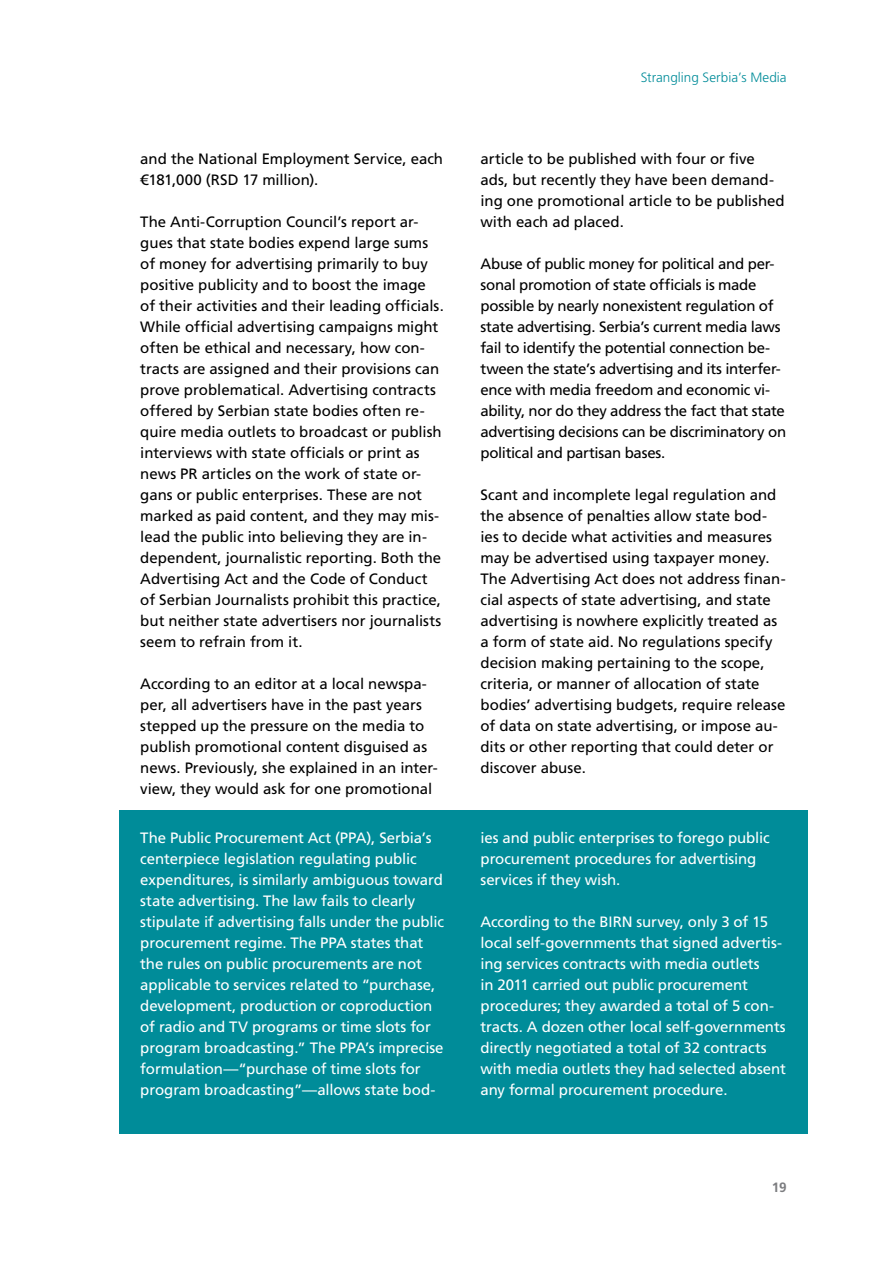
<style>
.page{position:relative;width:893px;height:1263px;background:#fff}
.page>*{position:absolute;margin:0;border:0;box-sizing:border-box;transform-origin:0 0}
.t1{font:15px/21px "Frutiger LT Std";letter-spacing:-.005em;color:#000}
.t2{font:15px/21px "Frutiger LT Std";letter-spacing:-.005em;color:#fff}
.t3{font:300 13.5px "Frutiger LT Std";color:#008c99}
.t4{font:700 13.5px "Frutiger LT Std";color:#7c7d80}
</style>
<div class="page">
<div style="left:120px;top:810px;width:688px;height:323px;background:#008c99"></div>
<p class="t1" style="left:140px;top:149px;width:304px">and the National Employment Service, each €181,000 (RSD 17 million).</p>
<p class="t1" style="left:140px;top:212px;width:305px">The Anti-Corruption Council’s report ar&shy;gues that state bodies expend large sums of money for advertising primarily to buy positive publicity and to boost the image of their activities and their leading officials.<br>While official advertising campaigns might often be ethical and necessary, how con&shy;tracts are assigned and their provisions can prove problematical. Advertising contracts offered by Serbian state bodies often re&shy;quire media outlets to broadcast or publish interviews with state officials or print as news PR articles on the work of state or&shy;gans or public enterprises. These are not marked as paid content, and they may mis&shy;lead the public into believing they are in&shy;dependent, journalistic reporting. Both the Advertising Act and the Code of Conduct of Serbian Journalists prohibit this practice, but neither state advertisers nor journalists seem to refrain from it.</p>
<p class="t1" style="left:140px;top:674px;width:299px">According to an editor at a local newspa&shy;per, all advertisers have in the past years stepped up the pressure on the media to publish promotional content disguised as news. Previously, she explained in an inter&shy;view, they would ask for one promotional</p>
<p class="t3" style="left:641px;top:69px;width:147px">Strangling Serbia’s Media</p>
<p class="t1" style="left:480px;top:149px;width:306px">article to be published with four or five ads, but recently they have been demand&shy;ing one promotional article to be published with each ad placed.</p>
<p class="t1" style="left:480px;top:254px;width:307px">Abuse of public money for political and per&shy;sonal promotion of state officials is made possible by nearly nonexistent regulation of state advertising. Serbia’s current media laws fail to identify the potential connection be&shy;tween the state’s advertising and its interfer&shy;ence with media freedom and economic vi&shy;ability, nor do they address the fact that state advertising decisions can be discriminatory on political and partisan bases.</p>
<p class="t1" style="left:480px;top:485px;width:307px">Scant and incomplete legal regulation and the absence of penalties allow state bod&shy;ies to decide what activities and measures may be advertised using taxpayer money.<br>The Advertising Act does not address finan&shy;cial aspects of state advertising, and state advertising is nowhere explicitly treated as a form of state aid. No regulations specify decision making pertaining to the scope, criteria, or manner of allocation of state bodies’ advertising budgets, require release of data on state advertising, or impose au&shy;dits or other reporting that could deter or discover abuse.</p>
<p class="t2" style="left:140px;top:827px;width:305px">The Public Procurement Act (PPA), Serbia’s centerpiece legislation regulating public expenditures, is similarly ambiguous toward state advertising. The law fails to clearly stipulate if advertising falls under the public procurement regime. The PPA states that the rules on public procurements are not applicable to services related to “purchase, development, production or coproduction of radio and TV programs or time slots for program broadcasting.” The PPA’s imprecise formulation—“purchase of time slots for program broadcasting”—allows state bod-</p>
<p class="t2" style="left:480px;top:827px;width:291px">ies and public enterprises to forego public procurement procedures for advertising services if they wish.</p>
<p class="t2" style="left:480px;top:911px;width:307px">According to the BIRN survey, only 3 of 15 local self-governments that signed advertis&shy;ing services contracts with media outlets<br>in 2011 carried out public procurement procedures; they awarded a total of 5 con&shy;tracts. A dozen other local self-governments directly negotiated a total of 32 contracts with media outlets they had selected absent any formal procurement procedure.</p>
<p class="t4" style="left:772px;top:1179px;width:16px">19</p>
</div>
